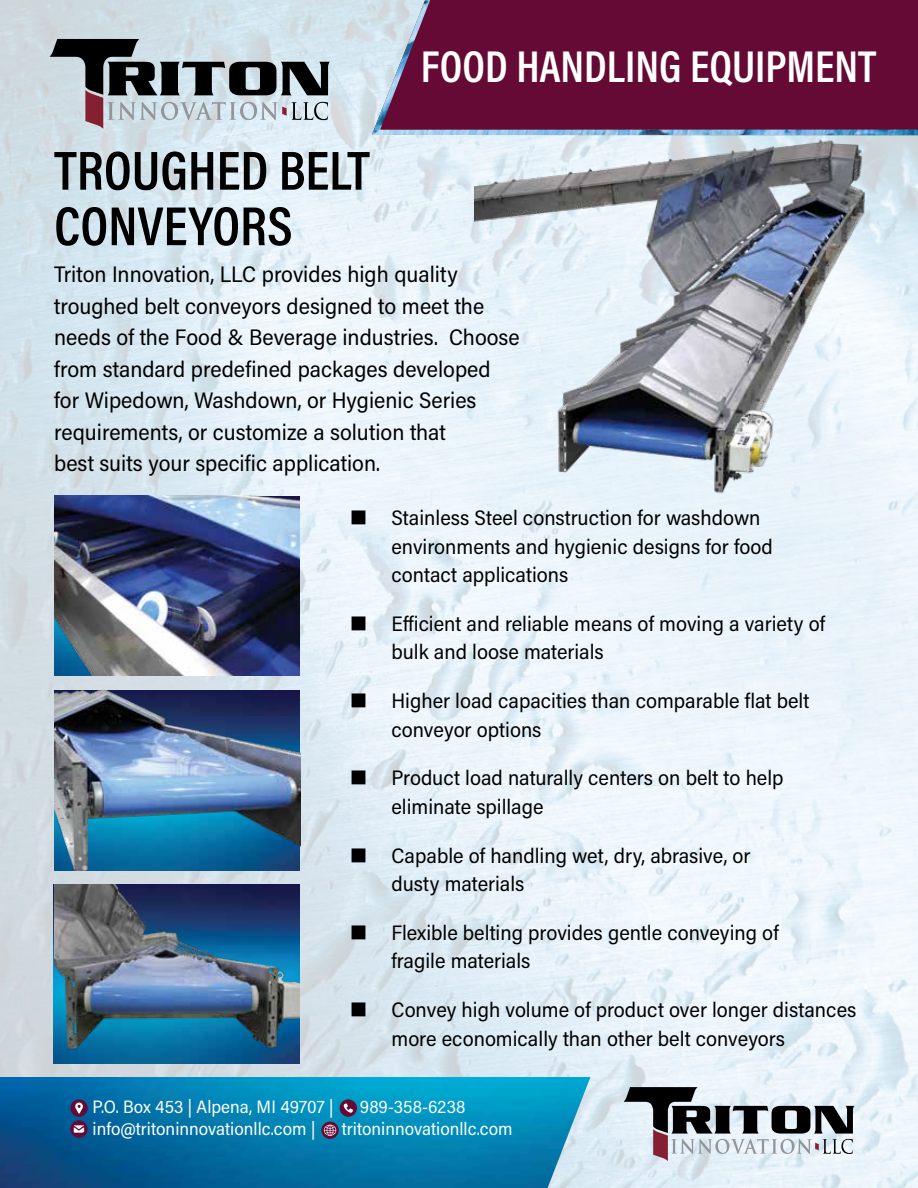
<style>
.page{position:relative;width:918px;height:1188px;background:#fff}
.page>*{position:absolute;margin:0;border:0;box-sizing:border-box;transform-origin:0 0}
.t1{font:600 55.5px/55.5px "Acumin Pro Cond";color:#000}
.t2{font:600 45px "Acumin Pro Cond";color:#fff}
.t3{font:22.5px/31.5px "Acumin Pro Semi Cond";color:#000}
.t4{font:21px/28.5px "Acumin Pro Semi Cond";color:#000}
.t5{font:18px "Acumin Pro Semi Cond";color:#fff}
</style>
<div class="page">
<img style="left:0;top:0;width:918px;height:1188px">
<img style="left:54px;top:496px;width:246px;height:179px">
<img style="left:54px;top:691px;width:246px;height:179px">
<img style="left:54px;top:884px;width:245px;height:188px">
<svg style="left:50px;top:39px;width:280px;height:90px;background:#949ca2"></svg>
<svg style="left:380px;top:0;width:538px;height:132px;background:#6b1840"></svg>
<img style="left:474px;top:89px;width:444px;height:424px">
<img style="left:0;top:1077px;width:590px;height:111px">
<svg style="left:624px;top:1087px;width:230px;height:74px;background:#a0a5aa"></svg>
<div style="left:340px;top:1099px;width:17px;height:18px;background:#650a34;border-radius:50%"></div>
<svg style="left:343px;top:1103px;width:10px;height:10px"></svg>
<svg style="left:70px;top:1120px;width:18px;height:18px"></svg>
<svg style="left:74px;top:1125px;width:10px;height:8px"></svg>
<svg style="left:70px;top:1099px;width:18px;height:18px"></svg>
<svg style="left:75px;top:1102px;width:8px;height:12px"></svg>
<svg style="left:321px;top:1122px;width:18px;height:17px"></svg>
<svg style="left:324px;top:1125px;width:12px;height:11px"></svg>
<h2 class="t2" style="left:421px;top:37px;width:457px">FOOD HANDLING EQUIPMENT</h2>
<h1 class="t1" style="left:54px;top:141px;width:317px">TROUGHED BELT<br>CONVEYORS</h1>
<p class="t3" style="left:54px;top:258px;width:467px">Triton Innovation, LLC provides high quality troughed belt conveyors designed to meet the needs of the Food &amp; Beverage industries. Choose from standard predefined packages developed for Wipedown, Washdown, or Hygienic Series requirements, or customize a solution that<br>best suits your specific application.</p>
<p class="t4" style="left:392px;top:503px;width:383px;text-indent:-40px">■ Stainless Steel construction for washdown environments and hygienic designs for food contact applications</p>
<p class="t4" style="left:391px;top:608px;width:435px;text-indent:-40px">■ Efficient and reliable means of moving a variety of bulk and loose materials</p>
<p class="t4" style="left:391px;top:686px;width:419px;text-indent:-40px">■ Higher load capacities than comparable flat belt conveyor options</p>
<p class="t4" style="left:391px;top:763px;width:394px;text-indent:-40px">■ Product load naturally centers on belt to help eliminate spillage</p>
<p class="t4" style="left:391px;top:840px;width:360px;text-indent:-40px">■ Capable of handling wet, dry, abrasive, or dusty materials</p>
<p class="t4" style="left:391px;top:917px;width:389px;text-indent:-40px">■ Flexible belting provides gentle conveying of fragile materials</p>
<p class="t4" style="left:391px;top:995px;width:466px;text-indent:-40px">■ Convey high volume of product over longer distances more economically than other belt conveyors</p>
<p class="t5" style="left:93px;top:1094px;width:242px">P.O. Box 453 | Alpena, MI 49707 |</p>
<p class="t5" style="left:360px;top:1094px;width:107px">989-358-6238</p>
<p class="t5" style="left:93px;top:1116px;width:224px">info@tritoninnovationllc.com |</p>
<p class="t5" style="left:342px;top:1116px;width:172px">tritoninnovationllc.com</p>
</div>
